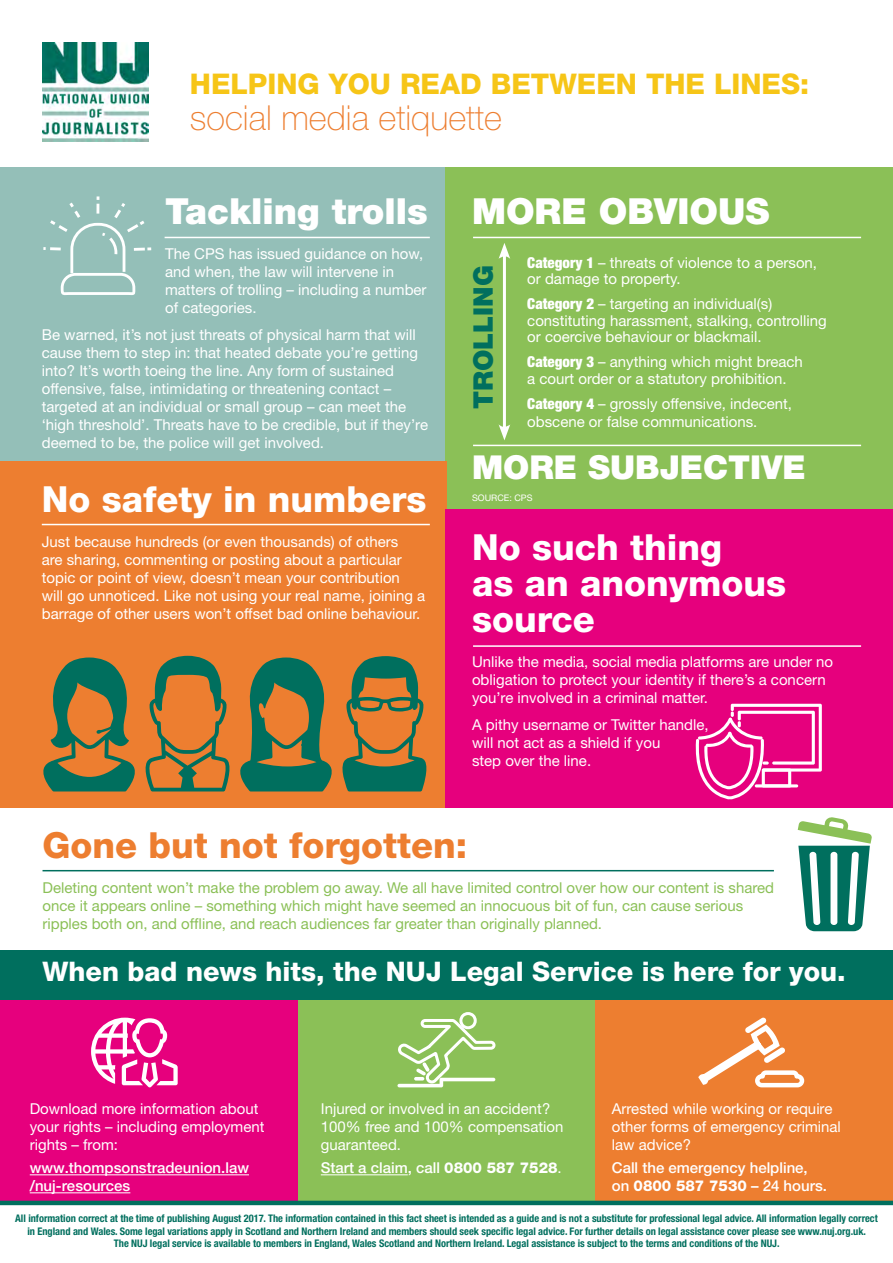
<style>
.page{position:relative;width:893px;height:1263px;background:#fff}
.page>*{position:absolute;margin:0;border:0;box-sizing:border-box;transform-origin:0 0}
.t1{font:800 36px/36px "Helvetica Neue";color:#fff}
.t2{font:900 36px "Helvetica Neue";color:#fff}
.t3{font:800 36px "Helvetica Neue";color:#ed7e30}
.t4{font:100 34.5px "Helvetica Neue";color:#ed7e30}
.t5{font:900 33px "Helvetica Neue";color:#fff}
.t6{font:800 28.5px "Helvetica Neue";color:#f6c517}
.t7{font:800 27px "Helvetica Neue";color:#fff}
.t8{font:900 27px "Helvetica Neue";color:#006f5e}
.t9{font:15px/18px "Helvetica Neue";color:#fff}
.t10{font:15px/18px "Helvetica Neue";color:#8bc057}
.t11{font:500 15px/18px "Helvetica Neue";color:#fff}
.t12{font:700 condensed 10.5px/12.6px "Helvetica Neue";letter-spacing:-.005em;color:#006f5e;text-align:center}
.t13{font:9px "Helvetica Neue";color:#fff}
.s1{font-weight:900;font-stretch:condensed}
.s2{font-weight:800}
.s3{font-weight:400}
</style>
<div class="page">
<div style="left:0;top:950px;width:893px;height:55px;background:#006f5e"></div>
<div style="left:0;top:168px;width:446px;height:321px;background:#94bfb8"></div>
<div style="left:446px;top:168px;width:447px;height:374px;background:#8bc057"></div>
<img style="left:43px;top:43px;width:106px;height:98px">
<div style="left:595px;top:1000px;width:298px;height:201px;background:#ed7e30"></div>
<div style="left:298px;top:1000px;width:297px;height:201px;background:#8bc057"></div>
<div style="left:0;top:1000px;width:298px;height:201px;background:#e6007d"></div>
<hr style="left:30px;top:1192px;width:100px;height:1px;background:#fff">
<hr style="left:30px;top:1174px;width:219px;height:1px;background:#fff">
<hr style="left:321px;top:1174px;width:87px;height:1px;background:#fff">
<svg style="left:43px;top:196px;width:108px;height:99px"></svg>
<svg style="left:91px;top:1018px;width:87px;height:69px"></svg>
<svg style="left:698px;top:1017px;width:107px;height:71px"></svg>
<svg style="left:397px;top:1012px;width:99px;height:75px"></svg>
<hr style="left:473px;top:237px;width:388px;height:1px;background:#fff">
<hr style="left:165px;top:237px;width:265px;height:1px;background:#fff">
<hr style="left:473px;top:445px;width:388px;height:1px;background:#fff">
<hr style="left:43px;top:870px;width:731px;height:1px;background:#006f5e">
<svg style="left:798px;top:817px;width:74px;height:114px"></svg>
<hr style="left:503px;top:253px;width:3px;height:177px;background:#fff">
<svg style="left:499px;top:424px;width:11px;height:16px"></svg>
<svg style="left:499px;top:243px;width:11px;height:16px"></svg>
<div style="left:0;top:462px;width:446px;height:346px;background:#ed7e30"></div>
<svg style="left:43px;top:656px;width:384px;height:135px"></svg>
<div style="left:446px;top:509px;width:447px;height:299px;background:#e6007d"></div>
<svg style="left:695px;top:704px;width:127px;height:95px"></svg>
<hr style="left:473px;top:645px;width:388px;height:2px;background:#fff">
<hr style="left:0;top:1201px;width:893px;height:4px;background:#006f5e">
<hr style="left:42px;top:524px;width:388px;height:1px;background:#fff">
<h3 class="t6" style="left:190px;top:67px;width:621px">HELPING YOU READ BETWEEN THE LINES:</h3>
<h2 class="t4" style="left:190px;top:98px;width:314px">social media etiquette</h2>
<h1 class="t2" style="left:165px;top:190px;width:264px">Tackling trolls</h1>
<p class="t9" style="left:165px;top:245px;width:263px">The CPS has issued guidance on how, and when, the law will intervene in matters of trolling – including a number of categories.</p>
<p class="t9" style="left:42px;top:325px;width:388px">Be warned, it’s not just threats of physical harm that will cause them to step in: that heated debate you’re getting into? It’s worth toeing the line. Any form of sustained offensive, false, intimidating or threatening contact – targeted at an individual or small group – can meet the ‘high threshold’. Threats have to be credible, but if they’re deemed to be, the police will get involved.</p>
<h1 class="t1" style="left:42px;top:481px;width:386px">No safety in numbers</h1>
<p class="t9" style="left:42px;top:533px;width:385px">Just because hundreds (or even thousands) of others<br>are sharing, commenting or posting about a particular topic or point of view, doesn’t mean your contribution<br>will go unnoticed. Like not using your real name, joining a barrage of other users won’t offset bad online behaviour.</p>
<h1 class="t2" style="left:472px;top:190px;width:299px">MORE OBVIOUS</h1>
<p class="t9" style="left:527px;top:254px;width:291px;line-height:16.5px"><span class="s1">Category 1</span> – threats of violence to a person, or damage to property.</p>
<p class="t9" style="left:527px;top:295px;width:301px;line-height:16.5px"><span class="s1">Category 2</span> – targeting an individual(s) constituting harassment, stalking, controlling or coercive behaviour or blackmail.</p>
<p class="t9" style="left:527px;top:353px;width:277px;line-height:16.5px"><span class="s1">Category 3</span> – anything which might breach a court order or a statutory prohibition.</p>
<p class="t9" style="left:527px;top:394px;width:266px"><span class="s1">Category 4</span> – grossly offensive, indecent, obscene or false communications.</p>
<h3 class="t5" style="left:472px;top:448px;width:335px">MORE SUBJECTIVE</h3>
<p class="t13" style="left:472px;top:492px;width:62px">SOURCE: CPS</p>
<h3 class="t8" style="left:467px;top:409px;width:146px;rotate:-90deg">TROLLING</h3>
<h1 class="t1" style="left:472px;top:529px;width:316px">No such thing<br>as an anonymous source</h1>
<p class="t9" style="left:472px;top:653px;width:363px">Unlike the media, social media platforms are under no obligation to protect your identity if there’s a concern you’re involved in a criminal matter.</p>
<p class="t9" style="left:472px;top:715px;width:238px">A pithy username or Twitter handle, will not act as a shield if you<br>step over the line.</p>
<h1 class="t3" style="left:43px;top:824px;width:426px">Gone but not forgotten:</h1>
<p class="t10" style="left:43px;top:879px;width:733px">Deleting content won’t make the problem go away. We all have limited control over how our content is shared once it appears online – something which might have seemed an innocuous bit of fun, can cause serious ripples both on, and offline, and reach audiences far greater than originally planned.</p>
<h3 class="t7" style="left:43px;top:956px;width:805px">When bad news hits, the NUJ Legal Service is here for you.</h3>
<p class="t9" style="left:30px;top:1100px;width:236px">Download more information about your rights – including employment rights – from:</p>
<p class="t11" style="left:30px;top:1158px;width:221px">www.thompsonstradeunion.law /nuj-resources</p>
<p class="t9" style="left:321px;top:1100px;width:244px">Injured or involved in an accident?<br>100% free and 100% compensation guaranteed.</p>
<p class="t11" style="left:321px;top:1158px;width:242px">Start a claim, call <span class="s2">0800 587 7528</span><span class="s3">.</span></p>
<p class="t9" style="left:612px;top:1100px;width:231px">Arrested while working or require other forms of emergency criminal law advice?</p>
<p class="t11" style="left:612px;top:1158px;width:217px">Call the emergency helpline, on <span class="s2">0800 587 7530</span> – 24 hours.</p>
<p class="t12" style="left:15px;top:1212px;width:864px">All information correct at the time of publishing August 2017. The information contained in this fact sheet is intended as a guide and is not a substitute for professional legal advice. All information legally correct in England and Wales. Some legal variations apply in Scotland and Northern Ireland and members should seek specific legal advice. For further details on legal assistance cover please see www.nuj.org.uk.<br>The NUJ legal service is available to members in England, Wales Scotland and Northern Ireland. Legal assistance is subject to the terms and conditions of the NUJ.</p>
</div>
